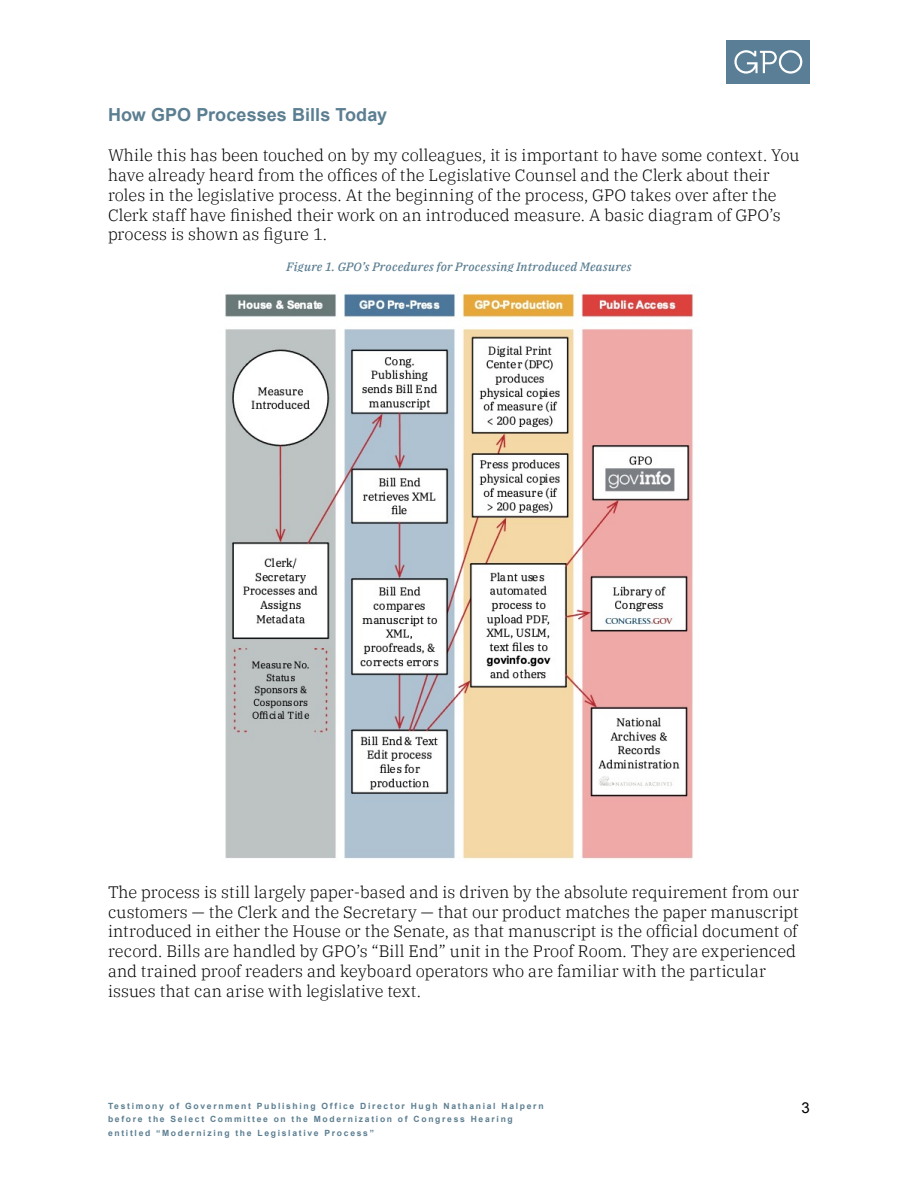
<style>
.page{position:relative;width:918px;height:1188px;background:#fff}
.page>*{position:absolute;margin:0;border:0;box-sizing:border-box;transform-origin:0 0}
.t1{font:700 18px "Arial";letter-spacing:.005em;color:#5b7e91}
.t2{font:300 16.5px/19.8px "IBM Plex Serif";letter-spacing:.005em;color:#000}
.t3{font:15px "Arial";color:#000}
.t4{font:italic 500 12px "IBM Plex Serif";letter-spacing:.025em;color:#5b7e91}
.t5{font:700 8.55px/13.5px "Arial";letter-spacing:.2em;color:#5b7e91}
</style>
<div class="page">
<div style="left:726px;top:40px;width:84px;height:44px;background:#597e96"></div>
<svg style="left:734px;top:50px;width:68px;height:24px"></svg>
<img style="left:225px;top:293px;width:469px;height:567px">
<p class="t1" style="left:108px;top:103px;width:281px">How GPO Processes Bills Today</p>
<p class="t2" style="left:108px;top:144px;width:693px">While this has been touched on by my colleagues, it is important to have some context. You have already heard from the offices of the Legislative Counsel and the Clerk about their roles in the legislative process. At the beginning of the process, GPO takes over after the Clerk staff have finished their work on an introduced measure. A basic diagram of GPO’s process is shown as figure 1.</p>
<p class="t4" style="left:287px;top:257px;width:346px">Figure 1. GPO’s Procedures for Processing Introduced Measures</p>
<p class="t2" style="left:108px;top:881px;width:692px">The process is still largely paper-based and is driven by the absolute requirement from our customers — the Clerk and the Secretary — that our product matches the paper manuscript introduced in either the House or the Senate, as that manuscript is the official document of record. Bills are handled by GPO’s “Bill End” unit in the Proof Room. They are experienced and trained proof readers and keyboard operators who are familiar with the particular issues that can arise with legislative text.</p>
<p class="t5" style="left:108px;top:1099px;width:437px">Testimony of Government Publishing Office Director Hugh Nathanial Halpern before the Select Committee on the Modernization of Congress Hearing entitled “Modernizing the Legislative Process”</p>
<p class="t3" style="left:802px;top:1098px;width:10px">3</p>
</div>
